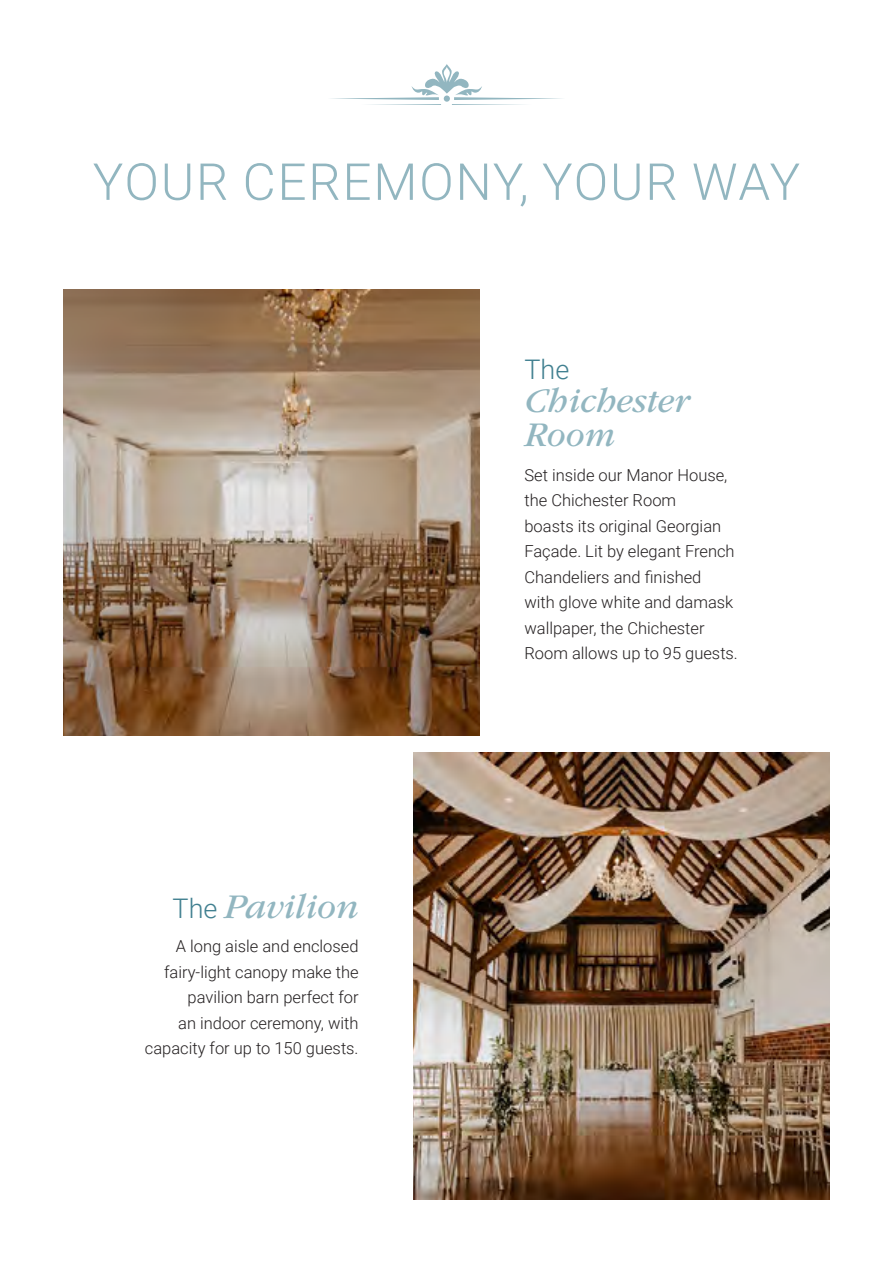
<style>
.page{position:relative;width:893px;height:1263px;background:#fff}
.page>*{position:absolute;margin:0;border:0;box-sizing:border-box;transform-origin:0 0}
.t1{font:300 51px "Roboto";letter-spacing:.035em;color:#92b6c0}
.t2{font:italic 36px/34.5px "ITC Garamond Std";color:#92b6c0}
.t3{font:300 27px "Roboto";color:#418090}
.t4{font:300 16.5px/25.5px "Roboto";color:#231f20;text-align:right}
.s1{font-family:"Roboto";font-weight:300;font-style:normal;font-size:27px;color:#418090}
</style>
<div class="page">
<img style="left:64px;top:289px;width:416px;height:446px">
<svg style="left:331px;top:64px;width:231px;height:41px"></svg>
<img style="left:413px;top:753px;width:416px;height:446px">
<p class="t1" style="left:93px;top:146px;width:709px">YOUR CEREMONY, YOUR WAY</p>
<p class="t2" style="left:173px;top:890px;width:187px"><span class="s1">The</span> Pavilion</p>
<p class="t4" style="left:145px;top:933px;width:215px">A long aisle and enclosed fairy-light canopy make the pavilion barn perfect for<br>an indoor ceremony, with capacity for up to 150 guests.</p>
<p class="t3" style="left:524px;top:350px;width:46px">The</p>
<p class="t2" style="left:524px;top:383px;width:166px">Chichester<br>Room</p>
<p class="t4" style="left:524px;top:462px;width:215px;text-align:left">Set inside our Manor House, the Chichester Room<br>boasts its original Georgian<br>Façade. Lit by elegant French<br>Chandeliers and finished<br>with glove white and damask wallpaper, the Chichester<br>Room allows up to 95 guests.</p>
</div>
